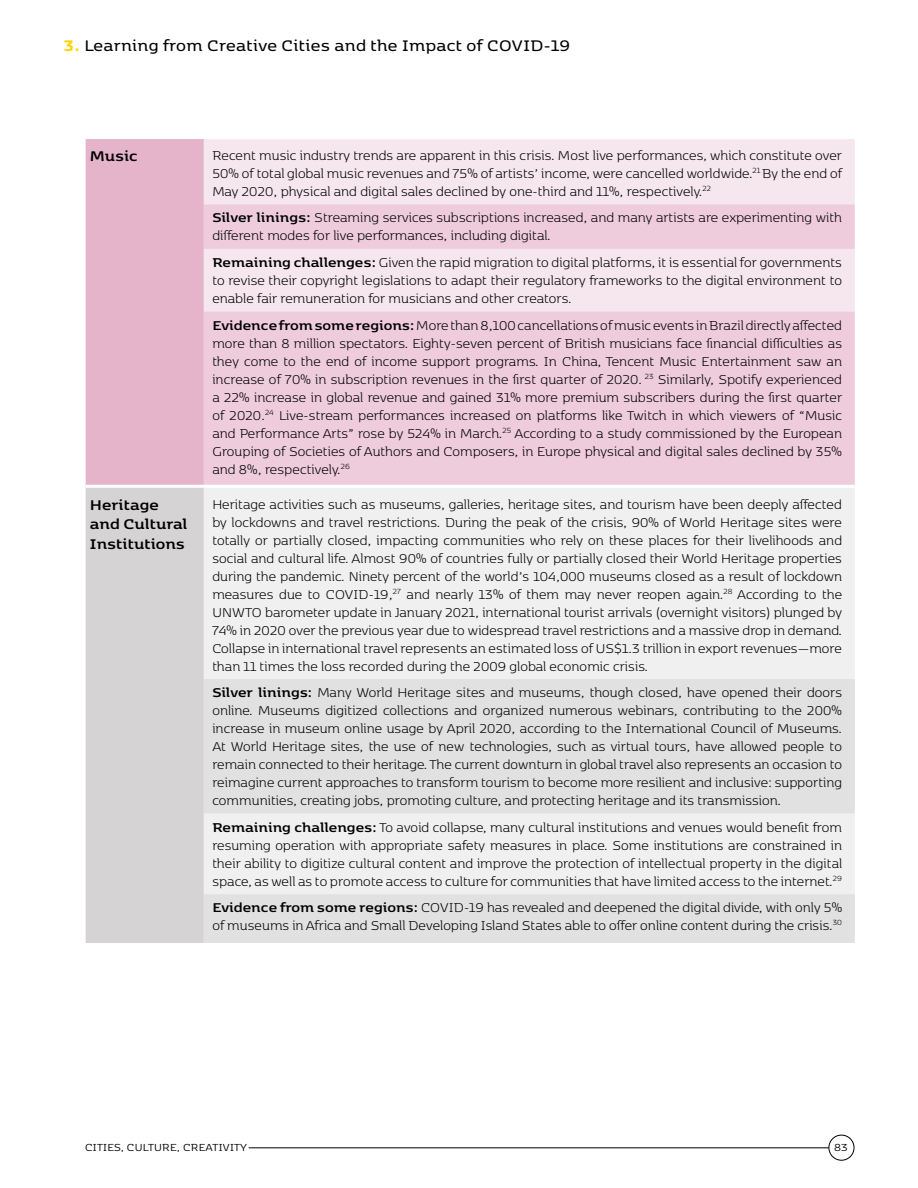
<style>
.page{position:relative;width:918px;height:1188px;background:#fff}
.page>*{position:absolute;margin:0;border:0;box-sizing:border-box;transform-origin:0 0}
.Standfirst{font:600 18px "Kobenhavn";letter-spacing:.025em;color:#000}
.BODY{font:700 16.5px/19.8px "Kobenhavn";letter-spacing:.01em;color:#000}
.Table_text{font:300 15px/18px "Kobenhavn";letter-spacing:.01em;color:#000;text-align:justify}
.t1{font:12px "Kobenhavn";letter-spacing:.025em;color:#000}
.s1{font-weight:800;color:#ffd400}
.s2{font-weight:700}
</style>
<div class="page">
<div style="left:829px;top:1135px;width:25px;height:25px;border:1px solid #000;border-radius:50%"></div>
<hr style="left:249px;top:1148px;width:580px;height:1px;background:#000">
<div style="left:86px;top:139px;width:118px;height:346px;background:#e5b3ca"></div>
<div style="left:204px;top:139px;width:651px;height:65px;background:#f6e6ed"></div>
<svg style="left:204px;top:204px;width:651px;height:281px;background:#efd1df"></svg>
<div style="left:86px;top:488px;width:118px;height:455px;background:#d5d3d4"></div>
<div style="left:204px;top:488px;width:651px;height:191px;background:#f1f0f1"></div>
<svg style="left:204px;top:679px;width:651px;height:264px;fill:#e2e1e2"></svg>
<p class="Standfirst" style="left:64px;top:33px;width:508px"><span class="s1">3.</span> Learning from Creative Cities and the Impact of COVID-19</p>
<p class="BODY" style="left:90px;top:145px;width:49px">Music</p>
<p class="Table_text" style="left:212px;top:145px;width:631px">Recent music industry trends are apparent in this crisis. Most live performances, which constitute over 50% of total global music revenues and 75% of artists’ income, were cancelled worldwide.<sup>21</sup> By the end of May 2020, physical and digital sales declined by one-third and 11%, respectively.<sup>22</sup></p>
<p class="Table_text" style="left:212px;top:208px;width:631px"><span class="s2">Silver linings:</span> Streaming services subscriptions increased, and many artists are experimenting with different modes for live performances, including digital.</p>
<p class="Table_text" style="left:212px;top:253px;width:631px"><span class="s2">Remaining challenges:</span> Given the rapid migration to digital platforms, it is essential for governments to revise their copyright legislations to adapt their regulatory frameworks to the digital environment to enable fair remuneration for musicians and other creators.</p>
<p class="Table_text" style="left:212px;top:315px;width:631px"><span class="s2">Evidence from some regions:</span> More than 8,100 cancellations of music events in Brazil directly affected more than 8 million spectators. Eighty-seven percent of British musicians face financial difficulties as they come to the end of income support programs. In China, Tencent Music Entertainment saw an increase of 70% in subscription revenues in the first quarter of 2020. <sup>23</sup> Similarly, Spotify experienced a 22% increase in global revenue and gained 31% more premium subscribers during the first quarter of 2020.<sup>24</sup> Live-stream performances increased on platforms like Twitch in which viewers of “Music and Performance Arts” rose by 524% in March.<sup>25</sup> According to a study commissioned by the European Grouping of Societies of Authors and Composers, in Europe physical and digital sales declined by 35% and 8%, respectively.<sup>26</sup></p>
<p class="BODY" style="left:90px;top:493px;width:99px">Heritage and Cultural<br>Institutions</p>
<p class="Table_text" style="left:212px;top:494px;width:631px">Heritage activities such as museums, galleries, heritage sites, and tourism have been deeply affected by lockdowns and travel restrictions. During the peak of the crisis, 90% of World Heritage sites were totally or partially closed, impacting communities who rely on these places for their livelihoods and social and cultural life. Almost 90% of countries fully or partially closed their World Heritage properties during the pandemic. Ninety percent of the world’s 104,000 museums closed as a result of lockdown measures due to COVID-19,<sup>27</sup> and nearly 13% of them may never reopen again.<sup>28</sup> According to the UNWTO barometer update in January 2021, international tourist arrivals (overnight visitors) plunged by 74% in 2020 over the previous year due to widespread travel restrictions and a massive drop in demand.<br>Collapse in international travel represents an estimated loss of US$1.3 trillion in export revenues—more than 11 times the loss recorded during the 2009 global economic crisis.</p>
<p class="Table_text" style="left:212px;top:683px;width:631px"><span class="s2">Silver linings:</span> Many World Heritage sites and museums, though closed, have opened their doors online. Museums digitized collections and organized numerous webinars, contributing to the 200% increase in museum online usage by April 2020, according to the International Council of Museums.<br>At World Heritage sites, the use of new technologies, such as virtual tours, have allowed people to remain connected to their heritage. The current downturn in global travel also represents an occasion to reimagine current approaches to transform tourism to become more resilient and inclusive: supporting communities, creating jobs, promoting culture, and protecting heritage and its transmission.</p>
<p class="Table_text" style="left:212px;top:817px;width:631px"><span class="s2">Remaining challenges:</span> To avoid collapse, many cultural institutions and venues would benefit from resuming operation with appropriate safety measures in place. Some institutions are constrained in their ability to digitize cultural content and improve the protection of intellectual property in the digital space, as well as to promote access to culture for communities that have limited access to the internet.<sup>29</sup></p>
<p class="Table_text" style="left:212px;top:898px;width:631px"><span class="s2">Evidence from some regions:</span> COVID-19 has revealed and deepened the digital divide, with only 5% of museums in Africa and Small Developing Island States able to offer online content during the crisis.<sup>30</sup></p>
<p class="t1" style="left:85px;top:1139px;width:163px">CITIES, CULTURE, CREATIVITY</p>
<p class="t1" style="left:834px;top:1140px;width:15px">83</p>
</div>
